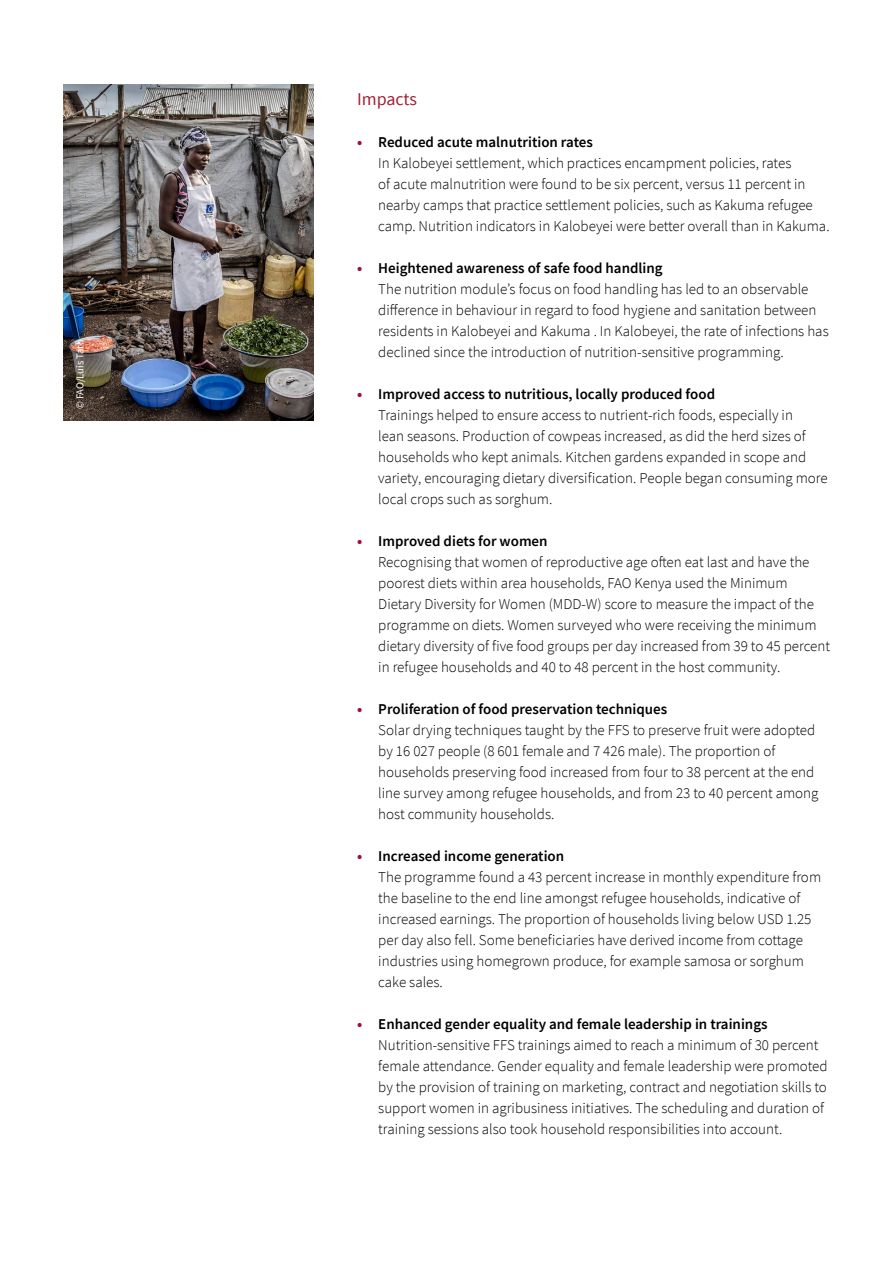
<style>
.page{position:relative;width:893px;height:1263px;background:#fff}
.page>*{position:absolute;margin:0;border:0;box-sizing:border-box;transform-origin:0 0}
.t1{font:18px "Source Sans Pro";letter-spacing:-.005em;color:#a12236}
.t2{font:300 15px/21px "Source Sans Pro";color:#000}
.t3{font:10.5px "Source Sans Pro";letter-spacing:-.01em;color:#fff}
.s1{font-weight:700;color:#a30c33}
.s2{font-weight:600}
</style>
<div class="page">
<img style="left:63px;top:85px;width:251px;height:335px">
<p class="t3" style="left:73px;top:409px;width:71px;rotate:-90deg">© FAO/Luis Tato</p>
<p class="t1" style="left:357px;top:88px;width:61px">Impacts</p>
<p class="t2" style="left:378px;top:132px;width:453px;text-indent:-21px"><span class="s1">•</span> <span class="s2">Reduced acute malnutrition rates<br></span>In Kalobeyei settlement, which practices encampment policies, rates<br>of acute malnutrition were found to be six percent, versus 11 percent in nearby camps that practice settlement policies, such as Kakuma refugee camp. Nutrition indicators in Kalobeyei were better overall than in Kakuma.</p>
<p class="t2" style="left:378px;top:258px;width:452px;text-indent:-21px"><span class="s1">•</span> <span class="s2">Heightened awareness of safe food handling<br></span>The nutrition module’s focus on food handling has led to an observable difference in behaviour in regard to food hygiene and sanitation between residents in Kalobeyei and Kakuma . In Kalobeyei, the rate of infections has declined since the introduction of nutrition-sensitive programming.</p>
<p class="t2" style="left:378px;top:384px;width:451px;text-indent:-21px"><span class="s1">•</span> <span class="s2">Improved access to nutritious, locally produced food<br></span>Trainings helped to ensure access to nutrient-rich foods, especially in<br>lean seasons. Production of cowpeas increased, as did the herd sizes of households who kept animals. Kitchen gardens expanded in scope and variety, encouraging dietary diversification. People began consuming more local crops such as sorghum.</p>
<p class="t2" style="left:378px;top:531px;width:453px;text-indent:-21px"><span class="s1">•</span> <span class="s2">Improved diets for women<br></span>Recognising that women of reproductive age often eat last and have the poorest diets within area households, FAO Kenya used the Minimum Dietary Diversity for Women (MDD-W) score to measure the impact of the programme on diets. Women surveyed who were receiving the minimum dietary diversity of five food groups per day increased from 39 to 45 percent in refugee households and 40 to 48 percent in the host community.</p>
<p class="t2" style="left:378px;top:699px;width:442px;text-indent:-21px"><span class="s1">•</span> <span class="s2">Proliferation of food preservation techniques<br></span>Solar drying techniques taught by the FFS to preserve fruit were adopted by 16 027 people (8 601 female and 7 426 male). The proportion of households preserving food increased from four to 38 percent at the end line survey among refugee households, and from 23 to 40 percent among host community households.</p>
<p class="t2" style="left:378px;top:846px;width:444px;text-indent:-21px"><span class="s1">•</span> <span class="s2">Increased income generation<br></span>The programme found a 43 percent increase in monthly expenditure from the baseline to the end line amongst refugee households, indicative of increased earnings. The proportion of households living below USD 1.25 per day also fell. Some beneficiaries have derived income from cottage industries using homegrown produce, for example samosa or sorghum cake sales.</p>
<p class="t2" style="left:378px;top:1014px;width:451px;text-indent:-21px"><span class="s1">•</span> <span class="s2">Enhanced gender equality and female leadership in trainings </span>Nutrition-sensitive FFS trainings aimed to reach a minimum of 30 percent female attendance. Gender equality and female leadership were promoted by the provision of training on marketing, contract and negotiation skills to support women in agribusiness initiatives. The scheduling and duration of training sessions also took household responsibilities into account.</p>
</div>
